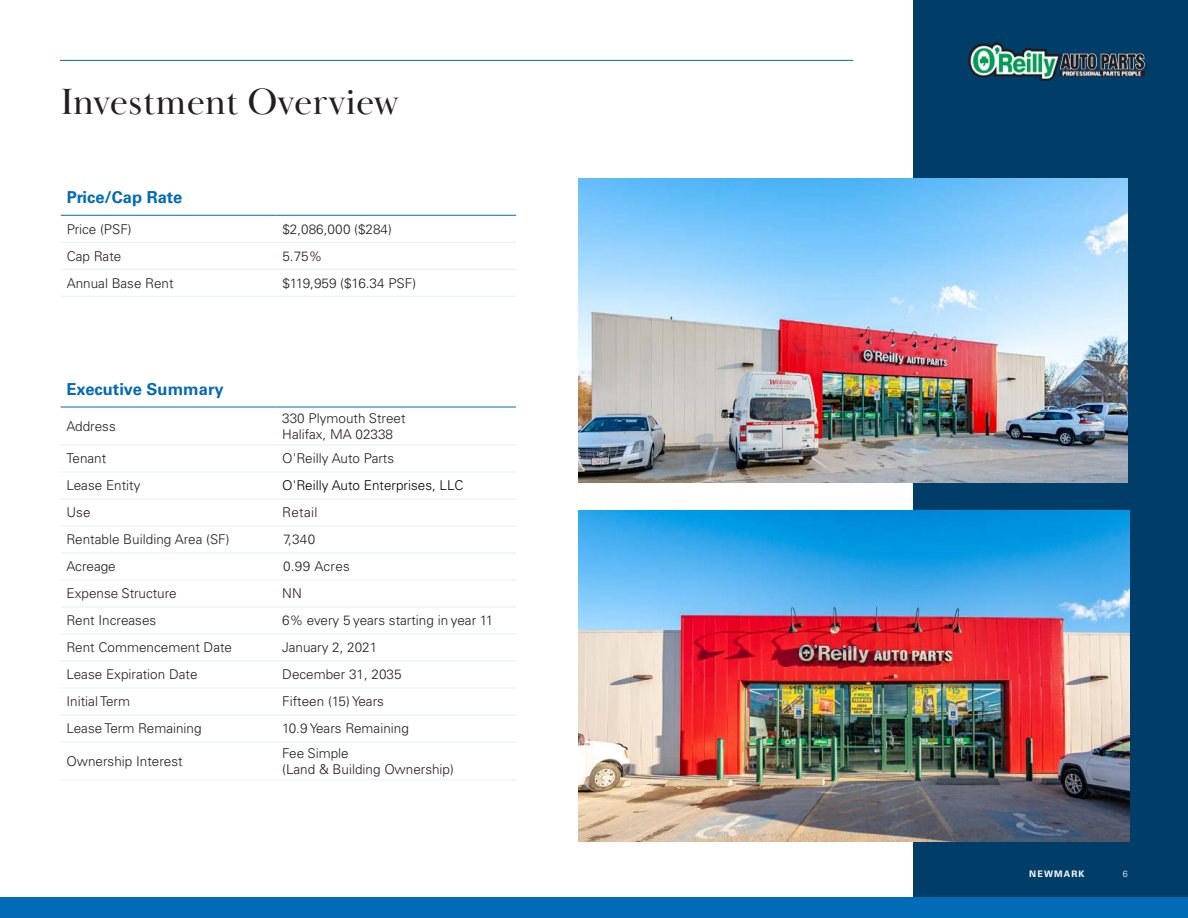
<style>
.page{position:relative;width:1188px;height:918px;background:#fff}
.page>*{position:absolute;margin:0;border:0;box-sizing:border-box;transform-origin:0 0}
.Head_27_29{font:37.5px "Baskerville Display PT";color:#231f20}
.Text_11_18{font:700 16.5px "Univers LT Pro 65";color:#026bb6}
.Text_11_18-2{font:300 13.5px/16.2px "Univers LT Pro 45";color:#231f20}
.Text_11_18-3{font:300 13.5px "Univers LT Pro 45";color:#000100}
.TBL_Body{font:300 13.5px "Univers LT Pro 45";letter-spacing:.025em;color:#231f20}
.t1{font:700 9px "Univers LT Pro 65";letter-spacing:.125em;color:#fff}
.t2{font:300 9px "Univers LT Pro 45";color:#fff}
</style>
<div class="page">
<div style="left:914px;top:0;width:274px;height:918px;background:#003e69"></div>
<img style="left:579px;top:178px;width:549px;height:305px">
<img style="left:579px;top:511px;width:551px;height:330px">
<img style="left:968px;top:42px;width:180px;height:39px">
<hr style="left:60px;top:60px;width:793px;height:1px;background:#026bb6">
<div style="left:0;top:897px;width:1188px;height:21px;background:#026bb6"></div>
<hr style="left:61px;top:242px;width:215px;height:1px;background:#e6f0f8">
<hr style="left:61px;top:269px;width:215px;height:1px;background:#e6f0f8">
<hr style="left:61px;top:296px;width:215px;height:1px;background:#e6f0f8">
<hr style="left:276px;top:242px;width:240px;height:1px;background:#e6f0f8">
<hr style="left:276px;top:269px;width:240px;height:1px;background:#e6f0f8">
<hr style="left:276px;top:296px;width:240px;height:1px;background:#e6f0f8">
<hr style="left:61px;top:215px;width:215px;height:1px;background:#026bb6">
<hr style="left:276px;top:215px;width:240px;height:1px;background:#026bb6">
<hr style="left:61px;top:445px;width:215px;height:1px;background:#e6f0f8">
<hr style="left:61px;top:472px;width:215px;height:1px;background:#e6f0f8">
<hr style="left:61px;top:499px;width:215px;height:1px;background:#e6f0f8">
<hr style="left:61px;top:526px;width:215px;height:1px;background:#e6f0f8">
<hr style="left:276px;top:526px;width:240px;height:1px;background:#e6f0f8">
<hr style="left:61px;top:553px;width:215px;height:1px;background:#e6f0f8">
<hr style="left:276px;top:553px;width:240px;height:1px;background:#e6f0f8">
<hr style="left:61px;top:580px;width:215px;height:1px;background:#e6f0f8">
<hr style="left:276px;top:580px;width:240px;height:1px;background:#e6f0f8">
<hr style="left:61px;top:607px;width:215px;height:1px;background:#e6f0f8">
<hr style="left:276px;top:607px;width:240px;height:1px;background:#e6f0f8">
<hr style="left:61px;top:634px;width:215px;height:1px;background:#e6f0f8">
<hr style="left:61px;top:661px;width:215px;height:1px;background:#e6f0f8">
<hr style="left:61px;top:688px;width:215px;height:1px;background:#e6f0f8">
<hr style="left:61px;top:715px;width:215px;height:1px;background:#e6f0f8">
<hr style="left:61px;top:742px;width:215px;height:1px;background:#e6f0f8">
<hr style="left:61px;top:780px;width:215px;height:1px;background:#e6f0f8">
<hr style="left:276px;top:715px;width:240px;height:1px;background:#e6f0f8">
<hr style="left:276px;top:742px;width:240px;height:1px;background:#e6f0f8">
<hr style="left:276px;top:780px;width:240px;height:1px;background:#e6f0f8">
<hr style="left:61px;top:407px;width:215px;height:1px;background:#026bb6">
<hr style="left:276px;top:407px;width:240px;height:1px;background:#026bb6">
<hr style="left:276px;top:445px;width:240px;height:1px;background:#e6f0f8">
<hr style="left:276px;top:472px;width:240px;height:1px;background:#e6f0f8">
<hr style="left:276px;top:499px;width:240px;height:1px;background:#e6f0f8">
<hr style="left:276px;top:634px;width:240px;height:1px;background:#e6f0f8">
<hr style="left:276px;top:661px;width:240px;height:1px;background:#e6f0f8">
<hr style="left:276px;top:688px;width:240px;height:1px;background:#e6f0f8">
<p class="Head_27_29" style="left:61px;top:80px;width:340px">Investment Overview</p>
<p class="Text_11_18" style="left:67px;top:186px;width:117px">Price/Cap Rate</p>
<p class="Text_11_18-2" style="left:67px;top:220px;width:66px">Price (PSF)</p>
<p class="Text_11_18-2" style="left:282px;top:220px;width:111px">$2,086,000 ($284)</p>
<p class="Text_11_18-2" style="left:67px;top:247px;width:56px">Cap Rate</p>
<p class="Text_11_18-2" style="left:282px;top:247px;width:41px">5.75%</p>
<p class="Text_11_18-2" style="left:67px;top:274px;width:108px">Annual Base Rent</p>
<p class="Text_11_18-2" style="left:282px;top:274px;width:135px">$119,959 ($16.34 PSF)</p>
<p class="Text_11_18" style="left:67px;top:378px;width:159px">Executive Summary</p>
<p class="Text_11_18-2" style="left:67px;top:418px;width:51px">Address</p>
<p class="Text_11_18-2" style="left:282px;top:410px;width:125px">330 Plymouth Street<br>Halifax, MA 02338</p>
<p class="Text_11_18-2" style="left:67px;top:450px;width:41px">Tenant</p>
<p class="Text_11_18-2" style="left:282px;top:450px;width:113px">O'Reilly Auto Parts</p>
<p class="Text_11_18-2" style="left:67px;top:477px;width:76px">Lease Entity</p>
<p class="Text_11_18-3" style="left:282px;top:477px;width:183px">O'Reilly Auto Enterprises, LLC</p>
<p class="Text_11_18-2" style="left:67px;top:504px;width:26px">Use</p>
<p class="TBL_Body" style="left:282px;top:504px;width:37px">Retail</p>
<p class="Text_11_18-2" style="left:67px;top:531px;width:164px">Rentable Building Area (SF)</p>
<p class="TBL_Body" style="left:283px;top:531px;width:34px">7,340</p>
<p class="Text_11_18-2" style="left:67px;top:558px;width:51px">Acreage</p>
<p class="TBL_Body" style="left:283px;top:558px;width:68px">0.99 Acres</p>
<p class="Text_11_18-2" style="left:67px;top:585px;width:112px">Expense Structure</p>
<p class="Text_11_18-2" style="left:282px;top:585px;width:21px">NN</p>
<p class="Text_11_18-2" style="left:67px;top:612px;width:91px">Rent Increases</p>
<p class="Text_11_18-2" style="left:282px;top:612px;width:213px">6% every 5 years starting in year 11</p>
<p class="Text_11_18-2" style="left:67px;top:639px;width:167px">Rent Commencement Date</p>
<p class="Text_11_18-2" style="left:282px;top:639px;width:97px">January 2, 2021</p>
<p class="Text_11_18-2" style="left:67px;top:666px;width:133px">Lease Expiration Date</p>
<p class="Text_11_18-2" style="left:282px;top:666px;width:121px">December 31, 2035</p>
<p class="Text_11_18-2" style="left:67px;top:693px;width:65px">Initial Term</p>
<p class="Text_11_18-2" style="left:282px;top:693px;width:103px">Fifteen (15) Years</p>
<p class="Text_11_18-2" style="left:67px;top:720px;width:137px">Lease Term Remaining</p>
<p class="Text_11_18-2" style="left:282px;top:720px;width:128px">10.9 Years Remaining</p>
<p class="Text_11_18-2" style="left:67px;top:753px;width:118px">Ownership Interest</p>
<p class="Text_11_18-2" style="left:282px;top:745px;width:173px">Fee Simple<br>(Land &amp; Building Ownership)</p>
<p class="t1" style="left:1029px;top:867px;width:57px">NEWMARK</p>
<p class="t2" style="left:1123px;top:867px;width:7px">6</p>
</div>
